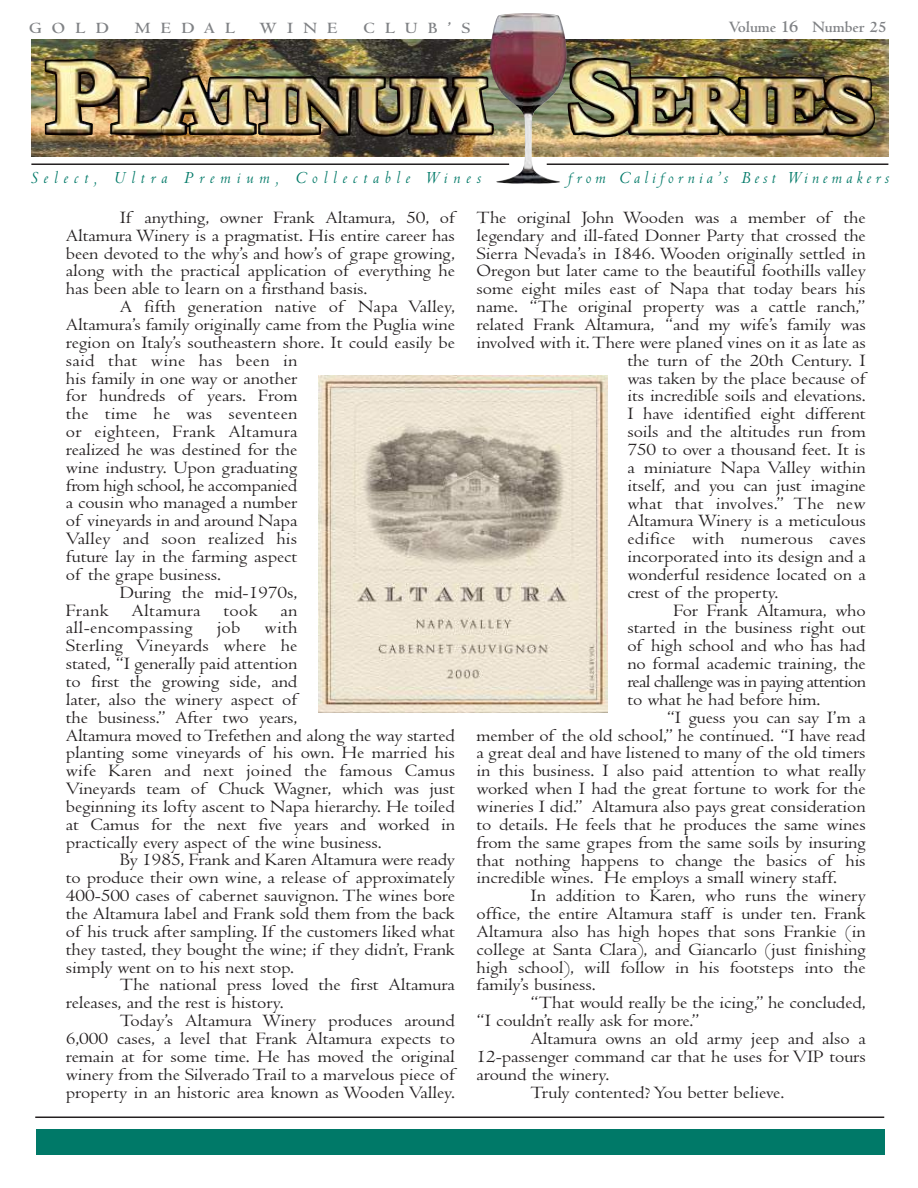
<style>
.page{position:relative;width:918px;height:1188px;background:#fff}
.page>*{position:absolute;margin:0;border:0;box-sizing:border-box;transform-origin:0 0}
.t1{font:18px/17.9px "Centaur";letter-spacing:-.005em;color:#231f20;text-align:justify;scale:1.1 1}
.t2{font:18px "Centaur";letter-spacing:.015em;color:#231f20;scale:1.1 1}
.t3{font:italic 18px "Centaur";letter-spacing:.325em;color:#007968}
.t4{font:18px "Centaur";letter-spacing:-.035em;color:#231f20;scale:1.1 1}
.t5{font:italic 18px "Centaur";letter-spacing:.23em;color:#007968}
.t6{font:700 16.5px "Centaur";color:#808285}
.t7{font:700 16.35px "Centaur";letter-spacing:.57em;color:#808285;scale:1.1 1}
.s1{font-family:"Goudy"}
</style>
<div class="page">
<img style="left:31px;top:39px;width:858px;height:117px">
<img style="left:490px;top:13px;width:77px;height:171px">
<div style="left:36px;top:1129px;width:848px;height:25px;background:#007968"></div>
<hr style="left:31px;top:163px;width:478px;height:2px;background:#231f20">
<hr style="left:35px;top:1117px;width:849px;height:1px;background:#231f20">
<hr style="left:547px;top:163px;width:341px;height:2px;background:#231f20">
<img style="left:79px;top:58px;width:796px;height:79px">
<img style="left:318px;top:375px;width:289px;height:337px">
<p class="t7" style="left:29px;top:22px;width:74px">GOLD</p>
<p class="t7" style="left:135px;top:22px;width:93px">MEDAL</p>
<p class="t7" style="left:259px;top:22px;width:73px">WINE</p>
<p class="t7" style="left:363px;top:22px;width:99px">CLUB’S</p>
<p class="t6" style="left:729px;top:21px;width:159px">Volume <span class="s1">16</span> Number 25</p>
<p class="t3" style="left:31px;top:171px;width:452px">Select, Ultra Premium, Collectable Wines</p>
<p class="t5" style="left:568px;top:171px;width:323px">from California’s Best Winemakers</p>
<p class="t1" style="left:66px;top:210px;width:355px;text-indent:54px">If anything, owner Frank Altamura, 50, of Altamura Winery is a pragmatist. His entire career has been devoted to the why’s and how’s of grape growing, along with the practical application of everything he has been able to learn on a firsthand basis.</p>
<p class="t1" style="left:120px;top:300px;width:306px">A fifth generation native of Napa Valley,</p>
<p class="t1" style="left:66px;top:318px;width:355px">Altamura’s family originally came from the Puglia wine</p>
<p class="t1" style="left:66px;top:335px;width:355px">region on Italy’s southeastern shore. It could easily be</p>
<p class="t2" style="left:66px;top:354px;width:212px">said that wine has been in</p>
<p class="t1" style="left:66px;top:371px;width:212px">his family in one way or another</p>
<p class="t1" style="left:66px;top:389px;width:212px">for hundreds of years. From</p>
<p class="t2" style="left:66px;top:407px;width:212px">the time he was seventeen</p>
<p class="t2" style="left:66px;top:425px;width:212px">or eighteen, Frank Altamura</p>
<p class="t1" style="left:66px;top:442px;width:212px">realized he was destined for the</p>
<p class="t1" style="left:66px;top:460px;width:212px">wine industry. Upon graduating</p>
<p class="t1" style="left:66px;top:478px;width:212px">from high school, he accompanied</p>
<p class="t1" style="left:66px;top:496px;width:212px">a cousin who managed a number</p>
<p class="t1" style="left:66px;top:514px;width:212px">of vineyards in and around Napa</p>
<p class="t1" style="left:66px;top:532px;width:212px">Valley and soon realized his</p>
<p class="t1" style="left:66px;top:550px;width:212px">future lay in the farming aspect</p>
<p class="t1" style="left:66px;top:567px;width:142px">of the grape business.</p>
<p class="t1" style="left:120px;top:585px;width:163px">During the mid-1970s,</p>
<p class="t1" style="left:66px;top:603px;width:41px">Frank</p>
<p class="t2" style="left:132px;top:603px;width:64px">Altamura</p>
<p class="t1" style="left:223px;top:603px;width:33px">took</p>
<p class="t1" style="left:281px;top:603px;width:17px">an</p>
<p class="t2" style="left:66px;top:621px;width:117px">all-encompassing</p>
<p class="t1" style="left:217px;top:621px;width:23px">job</p>
<p class="t1" style="left:66px;top:621px;width:355px;text-align:left;text-indent:199px">with<br>Sterling Vineyards where he<br>stated, “I generally paid attention<br>to first the growing side, and<br>later, also the winery aspect of<br>the business.” After two years,<br>Altamura moved to Trefethen and along the way started planting some vineyards of his own. He married his wife Karen and next joined the famous Camus Vineyards team of Chuck Wagner, which was just beginning its lofty ascent to Napa hierarchy. He toiled at Camus for the next five years and worked in practically every aspect of the wine business.</p>
<p class="t1" style="left:66px;top:853px;width:355px;text-indent:54px">By 1985, Frank and Karen Altamura were ready to produce their own wine, a release of approximately 400-500 cases of cabernet sauvignon. The wines bore the Altamura label and Frank sold them from the back of his truck after sampling. If the customers liked what they tasted, they bought the wine; if they didn’t, Frank simply went on to his next stop.</p>
<p class="t1" style="left:66px;top:978px;width:355px;text-indent:54px">The national press loved the first Altamura releases, and the rest is history.</p>
<p class="t1" style="left:66px;top:1014px;width:355px;text-indent:54px">Today’s Altamura Winery produces around 6,000 cases, a level that Frank Altamura expects to remain at for some time. He has moved the original winery from the Silverado Trail to a marvelous piece of property in an historic area known as Wooden Valley.</p>
<p class="t1" style="left:477px;top:210px;width:355px">The original John Wooden was a member of the</p>
<p class="t1" style="left:477px;top:228px;width:355px">legendary and ill-fated Donner Party that crossed the</p>
<p class="t1" style="left:477px;top:246px;width:355px">Sierra Nevada’s in 1846. Wooden originally settled in</p>
<p class="t1" style="left:477px;top:264px;width:355px">Oregon but later came to the beautiful foothills valley</p>
<p class="t1" style="left:477px;top:282px;width:355px">some eight miles east of Napa that today bears his</p>
<p class="t1" style="left:477px;top:300px;width:355px">name. “The original property was a cattle ranch,”</p>
<p class="t1" style="left:477px;top:318px;width:355px">related Frank Altamura, “and my wife’s family was</p>
<p class="t1" style="left:477px;top:335px;width:355px">involved with it. There were planed vines on it as late as</p>
<p class="t1" style="left:627px;top:353px;width:218px">the turn of the 20th Century. I</p>
<p class="t1" style="left:627px;top:371px;width:218px">was taken by the place because of</p>
<p class="t1" style="left:627px;top:389px;width:218px">its incredible soils and elevations.</p>
<p class="t1" style="left:627px;top:407px;width:218px">I have identified eight different</p>
<p class="t1" style="left:627px;top:425px;width:218px">soils and the altitudes run from</p>
<p class="t1" style="left:627px;top:443px;width:218px">750 to over a thousand feet. It is</p>
<p class="t1" style="left:627px;top:460px;width:218px">a miniature Napa Valley within</p>
<p class="t1" style="left:627px;top:478px;width:218px">itself, and you can just imagine</p>
<p class="t1" style="left:627px;top:496px;width:218px">what that involves.” The new</p>
<p class="t1" style="left:627px;top:514px;width:218px">Altamura Winery is a meticulous</p>
<p class="t2" style="left:627px;top:532px;width:218px">edifice with numerous caves</p>
<p class="t1" style="left:627px;top:550px;width:218px">incorporated into its design and a</p>
<p class="t1" style="left:627px;top:567px;width:218px">wonderful residence located on a</p>
<p class="t1" style="left:627px;top:585px;width:139px">crest of the property.</p>
<p class="t1" style="left:673px;top:603px;width:176px">For Frank Altamura, who</p>
<p class="t1" style="left:627px;top:621px;width:218px">started in the business right out</p>
<p class="t1" style="left:627px;top:639px;width:218px">of high school and who has had</p>
<p class="t1" style="left:627px;top:657px;width:218px">no formal academic training, the</p>
<p class="t4" style="left:627px;top:675px;width:218px">real challenge was in paying attention</p>
<p class="t1" style="left:627px;top:692px;width:177px">to what he had before him.</p>
<p class="t1" style="left:667px;top:710px;width:183px">“I guess you can say I’m a</p>
<p class="t1" style="left:477px;top:728px;width:355px">member of the old school,” he continued. “I have read</p>
<p class="t1" style="left:477px;top:746px;width:355px">a great deal and have listened to many of the old timers</p>
<p class="t1" style="left:477px;top:764px;width:355px">in this business. I also paid attention to what really</p>
<p class="t1" style="left:477px;top:782px;width:355px">worked when I had the great fortune to work for the</p>
<p class="t1" style="left:477px;top:800px;width:355px">wineries I did.” Altamura also pays great consideration</p>
<p class="t1" style="left:477px;top:817px;width:355px">to details. He feels that he produces the same wines</p>
<p class="t1" style="left:477px;top:835px;width:355px">from the same grapes from the same soils by insuring</p>
<p class="t1" style="left:477px;top:853px;width:355px">that nothing happens to change the basics of his</p>
<p class="t1" style="left:477px;top:871px;width:329px">incredible wines. He employs a small winery staff.</p>
<p class="t1" style="left:531px;top:889px;width:306px">In addition to Karen, who runs the winery</p>
<p class="t1" style="left:477px;top:907px;width:355px">office, the entire Altamura staff is under ten. Frank</p>
<p class="t1" style="left:477px;top:924px;width:355px">Altamura also has high hopes that sons Frankie (in</p>
<p class="t1" style="left:477px;top:942px;width:355px">college at Santa Clara), and Giancarlo (just finishing</p>
<p class="t1" style="left:477px;top:960px;width:355px">high school), will follow in his footsteps into the</p>
<p class="t1" style="left:477px;top:978px;width:110px">family’s business.</p>
<p class="t1" style="left:531px;top:996px;width:306px">“That would really be the icing,” he concluded,</p>
<p class="t1" style="left:477px;top:1014px;width:204px">“I couldn’t really ask for more.”</p>
<p class="t1" style="left:531px;top:1032px;width:306px">Altamura owns an old army jeep and also a</p>
<p class="t1" style="left:477px;top:1049px;width:355px">12-passenger command car that he uses for VIP tours</p>
<p class="t1" style="left:477px;top:1067px;width:122px">around the winery.</p>
<p class="t1" style="left:531px;top:1085px;width:232px">Truly contented? You better believe.</p>
</div>
